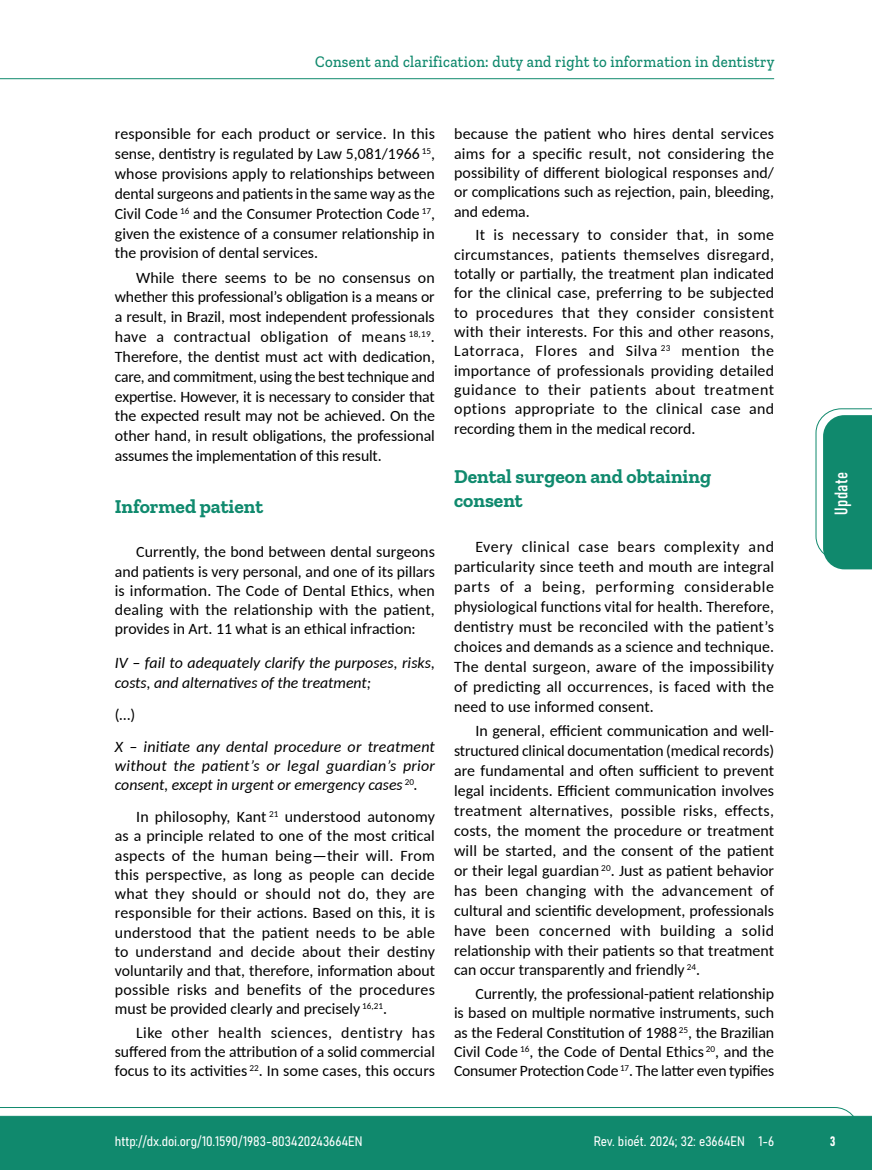
<style>
.page{position:relative;width:872px;height:1170px;background:#fff}
.page>*{position:absolute;margin:0;border:0;box-sizing:border-box;transform-origin:0 0}
.t1{font:700 19.5px/23.9px "Zilla Slab";color:#108a6e}
.t2{font:18px "Bahnschrift";letter-spacing:.02em;color:#fff}
.t3{font:500 16.5px "Zilla Slab";letter-spacing:.02em;color:#10896d;scale:.9 1}
.t4{font:15.75px/20px "Carlito";color:#000;text-align:justify}
.t5{font:italic 15.75px/19.2px "Carlito";color:#000}
.t6{font:13.5px "Bahnschrift";color:#fff}
</style>
<div class="page">
<svg style="left:0;top:1107px;width:859px;height:62px;background:#2e977f"></svg>
<hr style="left:0;top:78px;width:774px;height:1px;background:#10896d">
<svg style="left:815px;top:408px;width:57px;height:161px"></svg>
<p class="t3" style="left:315px;top:53px;width:512px">Consent and clarification: duty and right to information in dentistry</p>
<p class="t4" style="left:115px;top:124px;width:322px">responsible for each product or service. In this sense, dentistry is regulated by Law 5,081/1966 <sup>15</sup>, whose provisions apply to relationships between dental surgeons and patients in the same way as the Civil Code <sup>16</sup> and the Consumer Protection Code <sup>17</sup>, given the existence of a consumer relationship in the provision of dental services.</p>
<p class="t4" style="left:115px;top:267px;width:322px;text-indent:21px">While there seems to be no consensus on whether this professional’s obligation is a means or a result, in Brazil, most independent professionals have a contractual obligation of means <sup>18,19</sup>.<br>Therefore, the dentist must act with dedication, care, and commitment, using the best technique and expertise. However, it is necessary to consider that the expected result may not be achieved. On the other hand, in result obligations, the professional assumes the implementation of this result.</p>
<p class="t1" style="left:115px;top:494px;width:150px">Informed patient</p>
<p class="t4" style="left:115px;top:541px;width:321px;line-height:19.2px;text-indent:21px">Currently, the bond between dental surgeons and patients is very personal, and one of its pillars is information. The Code of Dental Ethics, when dealing with the relationship with the patient, provides in Art. 11 what is an ethical infraction:</p>
<p class="t5" style="left:115px;top:652px;width:322px">IV – fail to adequately clarify the purposes, risks, costs, and alternatives of the treatment;</p>
<p class="t4" style="left:115px;top:703px;width:22px">(…)</p>
<p class="t5" style="left:115px;top:736px;width:322px;text-align:justify">X – initiate any dental procedure or treatment without the patient’s or legal guardian’s prior consent, except in urgent or emergency cases <sup>20</sup>.</p>
<p class="t4" style="left:115px;top:806px;width:322px;line-height:19.2px;text-indent:21px">In philosophy, Kant <sup>21</sup> understood autonomy as a principle related to one of the most critical aspects of the human being—their will. From this perspective, as long as people can decide what they should or should not do, they are responsible for their actions. Based on this, it is understood that the patient needs to be able to understand and decide about their destiny voluntarily and that, therefore, information about possible risks and benefits of the procedures must be provided clearly and precisely <sup>16,21</sup>.</p>
<p class="t4" style="left:115px;top:1022px;width:321px;line-height:19.2px;text-indent:21px">Like other health sciences, dentistry has suffered from the attribution of a solid commercial focus to its activities <sup>22</sup>. In some cases, this occurs</p>
<p class="t4" style="left:454px;top:124px;width:321px;line-height:19.4px">because the patient who hires dental services aims for a specific result, not considering the possibility of different biological responses and/ or complications such as rejection, pain, bleeding, and edema.</p>
<p class="t4" style="left:454px;top:225px;width:321px;line-height:19.4px;text-indent:21px">It is necessary to consider that, in some circumstances, patients themselves disregard, totally or partially, the treatment plan indicated for the clinical case, preferring to be subjected to procedures that they consider consistent with their interests. For this and other reasons, Latorraca, Flores and Silva <sup>23</sup> mention the importance of professionals providing detailed guidance to their patients about treatment options appropriate to the clinical case and recording them in the medical record.</p>
<p class="t1" style="left:454px;top:465px;width:258px">Dental surgeon and obtaining consent</p>
<p class="t4" style="left:454px;top:536px;width:321px;text-indent:21px">Every clinical case bears complexity and particularity since teeth and mouth are integral parts of a being, performing considerable physiological functions vital for health. Therefore, dentistry must be reconciled with the patient’s choices and demands as a science and technique.<br>The dental surgeon, aware of the impossibility of predicting all occurrences, is faced with the need to use informed consent.</p>
<p class="t4" style="left:454px;top:720px;width:322px;text-indent:21px">In general, efficient communication and well&shy;structured clinical documentation (medical records) are fundamental and often sufficient to prevent legal incidents. Efficient communication involves treatment alternatives, possible risks, effects, costs, the moment the procedure or treatment will be started, and the consent of the patient or their legal guardian <sup>20</sup>. Just as patient behavior has been changing with the advancement of cultural and scientific development, professionals have been concerned with building a solid relationship with their patients so that treatment can occur transparently and friendly <sup>24</sup>.</p>
<p class="t4" style="left:454px;top:983px;width:321px;line-height:19.4px;text-indent:21px">Currently, the professional-patient relationship is based on multiple normative instruments, such as the Federal Constitution of 1988 <sup>25</sup>, the Brazilian Civil Code <sup>16</sup>, the Code of Dental Ethics <sup>20</sup>, and the Consumer Protection Code <sup>17</sup>. The latter even typifies</p>
<p class="t2" style="left:827px;top:514px;width:44px;rotate:-90deg">Update</p>
<p class="t6" style="left:115px;top:1131px;width:249px">http://dx.doi.org/10.1590/1983-803420243664EN</p>
<p class="t6" style="left:594px;top:1131px;width:182px">Rev. bioét. 2024; 32: e3664EN 1-6</p>
<p class="t6" style="left:830px;top:1130px;width:7px">3</p>
</div>
